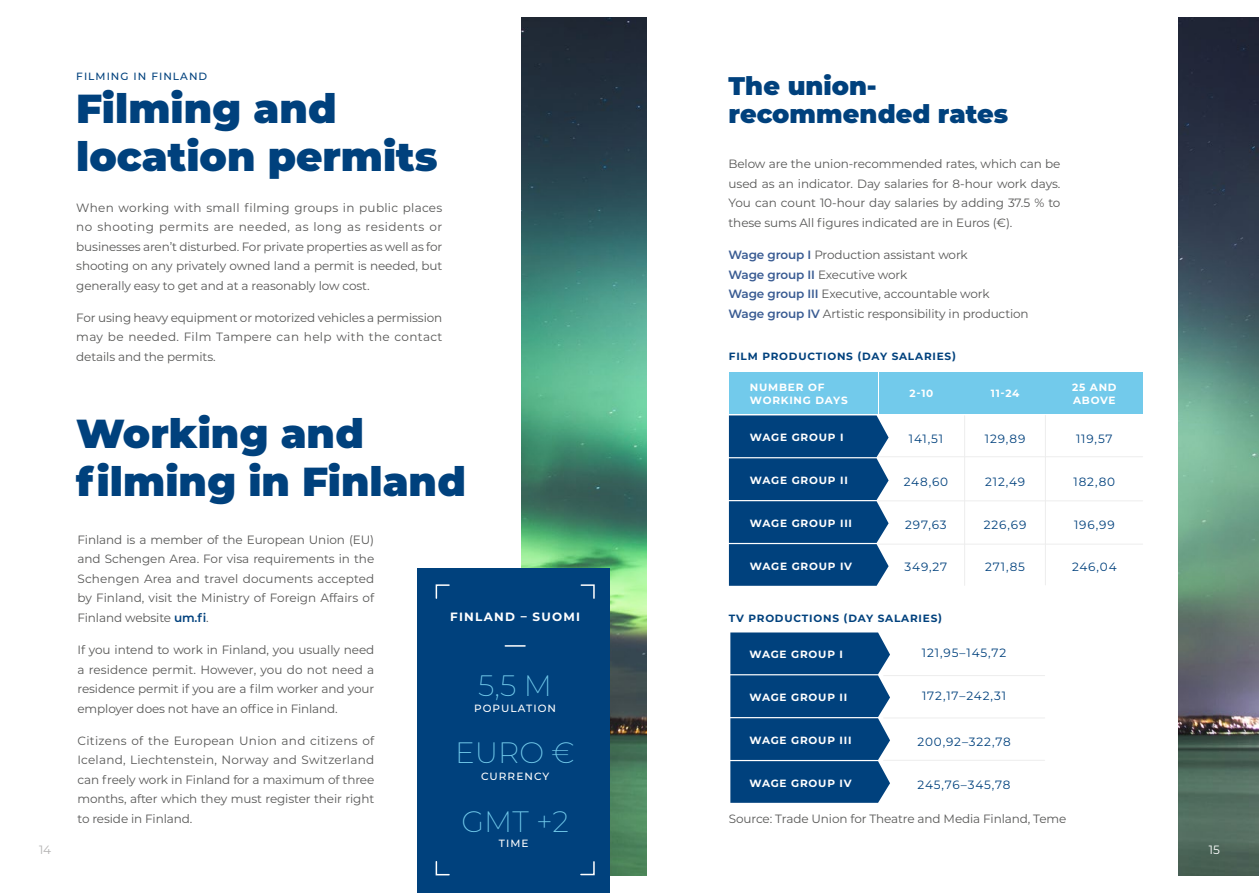
<style>
.page{position:relative;width:1259px;height:893px;background:#fff}
.page>*{position:absolute;margin:0;border:0;box-sizing:border-box;transform-origin:0 0}
.t1{font:900 40.5px/48px "Montserrat";color:#00417d}
.t2{font:200 29.55px "Montserrat";color:#72caeb}
.t3{font:900 25.5px/28.5px "Montserrat";color:#00417d}
.t4{font:12px/19.5px "Montserrat";letter-spacing:-.01em;color:#575756;text-align:justify}
.t5{font:12px "Montserrat";letter-spacing:.075em;color:#00417d}
.t6{font:700 12px "Montserrat";letter-spacing:.1em;color:#fff}
.t7{font:12px "Montserrat";color:#b3b2b2}
.t8{font:12px "Montserrat";color:#fff}
.t9{font:700 10.5px/12.6px "Montserrat";letter-spacing:.075em;color:#fff}
.t10{font:700 10.5px "Montserrat";letter-spacing:.075em;color:#00417d}
.t11{font:500 10.5px "Montserrat";letter-spacing:.1em;color:#fff}
.t12{font:500 10.5px "Montserrat";letter-spacing:.1em;color:#00417d}
.s1{font-weight:600;color:#00417d}
.s2{font-weight:600;color:#3a5c93}
</style>
<div class="page">
<img style="left:521px;top:17px;width:738px;height:859px">
<div style="left:647px;top:0;width:531px;height:893px;background:#fff"></div>
<div style="left:417px;top:568px;width:193px;height:325px;background:#00417d"></div>
<svg style="left:580px;top:584px;width:15px;height:15px"></svg>
<svg style="left:435px;top:861px;width:15px;height:15px"></svg>
<svg style="left:580px;top:861px;width:15px;height:15px"></svg>
<svg style="left:435px;top:584px;width:15px;height:15px"></svg>
<hr style="left:505px;top:645px;width:20px;height:2px;background:#fff">
<hr style="left:883px;top:718px;width:161px;height:1px;background:#ededed">
<hr style="left:883px;top:675px;width:161px;height:1px;background:#ededed">
<hr style="left:883px;top:760px;width:161px;height:1px;background:#ededed">
<svg style="left:730px;top:632px;width:160px;height:171px"></svg>
<hr style="left:964px;top:416px;width:1px;height:169px;background:#ededed">
<hr style="left:1045px;top:415px;width:1px;height:170px;background:#ededed">
<hr style="left:878px;top:456px;width:264px;height:1px;background:#ededed">
<hr style="left:878px;top:500px;width:264px;height:1px;background:#ededed">
<hr style="left:878px;top:544px;width:264px;height:1px;background:#ededed">
<div style="left:878px;top:372px;width:86px;height:41px;background:#72caeb"></div>
<div style="left:965px;top:372px;width:80px;height:41px;background:#72caeb"></div>
<div style="left:1045px;top:372px;width:98px;height:41px;background:#72caeb"></div>
<div style="left:729px;top:372px;width:148px;height:41px;background:#72caeb"></div>
<svg style="left:729px;top:415px;width:159px;height:171px"></svg>
<p class="t7" style="left:39px;top:841px;width:14px">14</p>
<p class="t12" style="left:76px;top:69px;width:132px">FILMING IN FINLAND</p>
<h1 class="t1" style="left:76px;top:82px;width:363px">Filming and location permits</h1>
<p class="t4" style="left:76px;top:197px;width:367px">When working with small filming groups in public places no shooting permits are needed, as long as residents or businesses aren’t disturbed. For private properties as well as for shooting on any privately owned land a permit is needed, but generally easy to get and at a reasonably low cost.</p>
<p class="t4" style="left:76px;top:307px;width:368px">For using heavy equipment or motorized vehicles a permission may be needed. Film Tampere can help with the contact details and the permits.</p>
<h1 class="t1" style="left:76px;top:407px;width:391px">Working and filming in Finland</h1>
<p class="t4" style="left:77px;top:529px;width:298px">Finland is a member of the European Union (EU) and Schengen Area. For visa requirements in the Schengen Area and travel documents accepted by Finland, visit the Ministry of Foreign Affairs of Finland website <span class="s1">um.fi</span>.</p>
<p class="t4" style="left:77px;top:640px;width:298px">If you intend to work in Finland, you usually need a residence permit. However, you do not need a residence permit if you are a film worker and your employer does not have an office in Finland.</p>
<p class="t4" style="left:77px;top:730px;width:298px">Citizens of the European Union and citizens of Iceland, Liechtenstein, Norway and Switzerland can freely work in Finland for a maximum of three months, after which they must register their right to reside in Finland.</p>
<p class="t6" style="left:450px;top:608px;width:131px">FINLAND – SUOMI</p>
<h2 class="t2" style="left:478px;top:665px;width:75px">5,5 M</h2>
<p class="t11" style="left:474px;top:701px;width:84px">POPULATION</p>
<h2 class="t2" style="left:455px;top:732px;width:121px">EURO €</h2>
<p class="t11" style="left:481px;top:769px;width:70px">CURRENCY</p>
<h2 class="t2" style="left:461px;top:801px;width:109px">GMT +2</h2>
<p class="t11" style="left:499px;top:836px;width:31px">TIME</p>
<h3 class="t3" style="left:728px;top:70px;width:281px">The union&shy;recommended rates</h3>
<p class="t4" style="left:728px;top:154px;width:333px">Below are the union-recommended rates, which can be used as an indicator. Day salaries for 8-hour work days.<br>You can count 10-hour day salaries by adding 37.5 % to these sums All figures indicated are in Euros (€).</p>
<p class="t4" style="left:728px;top:245px;width:302px;text-align:left"><span class="s2">Wage group I</span> Production assistant work<br><span class="s2">Wage group II</span> Executive work<br><span class="s2">Wage group III</span> Executive, accountable work<br><span class="s2">Wage group IV</span> Artistic responsibility in production</p>
<p class="t10" style="left:729px;top:349px;width:229px">FILM PRODUCTIONS (DAY SALARIES)</p>
<p class="t9" style="left:750px;top:381px;width:99px">NUMBER OF<br>WORKING DAYS</p>
<p class="t9" style="left:750px;top:431px;width:95px">WAGE GROUP I</p>
<p class="t9" style="left:750px;top:474px;width:99px">WAGE GROUP II</p>
<p class="t9" style="left:750px;top:517px;width:104px">WAGE GROUP III</p>
<p class="t9" style="left:750px;top:559px;width:104px">WAGE GROUP IV</p>
<p class="t9" style="left:909px;top:386px;width:25px">2-10</p>
<p class="t9" style="left:990px;top:386px;width:30px">11-24</p>
<p class="t9" style="left:1072px;top:381px;width:46px">25 AND<br>ABOVE</p>
<p class="t5" style="left:908px;top:430px;width:36px">141,51</p>
<p class="t5" style="left:903px;top:473px;width:46px">248,60</p>
<p class="t5" style="left:905px;top:516px;width:43px">297,63</p>
<p class="t5" style="left:904px;top:559px;width:44px">349,27</p>
<p class="t5" style="left:985px;top:430px;width:42px">129,89</p>
<p class="t5" style="left:1076px;top:430px;width:38px">119,57</p>
<p class="t5" style="left:985px;top:473px;width:42px">212,49</p>
<p class="t5" style="left:1073px;top:473px;width:43px">182,80</p>
<p class="t5" style="left:984px;top:516px;width:44px">226,69</p>
<p class="t5" style="left:1074px;top:516px;width:42px">196,99</p>
<p class="t5" style="left:985px;top:559px;width:41px">271,85</p>
<p class="t5" style="left:1072px;top:559px;width:46px">246,04</p>
<p class="t10" style="left:729px;top:610px;width:215px">TV PRODUCTIONS (DAY SALARIES)</p>
<p class="t5" style="left:922px;top:644px;width:86px">121,95–145,72</p>
<p class="t5" style="left:922px;top:688px;width:86px">172,17–242,31</p>
<p class="t5" style="left:917px;top:733px;width:95px">200,92–322,78</p>
<p class="t5" style="left:917px;top:776px;width:94px">245,76–345,78</p>
<p class="t9" style="left:749px;top:648px;width:95px">WAGE GROUP I</p>
<p class="t9" style="left:749px;top:691px;width:99px">WAGE GROUP II</p>
<p class="t9" style="left:749px;top:734px;width:104px">WAGE GROUP III</p>
<p class="t9" style="left:749px;top:776px;width:104px">WAGE GROUP IV</p>
<p class="t4" style="left:729px;top:808px;width:339px">Source: Trade Union for Theatre and Media Finland, Teme</p>
<p class="t8" style="left:1209px;top:841px;width:13px">15</p>
</div>
